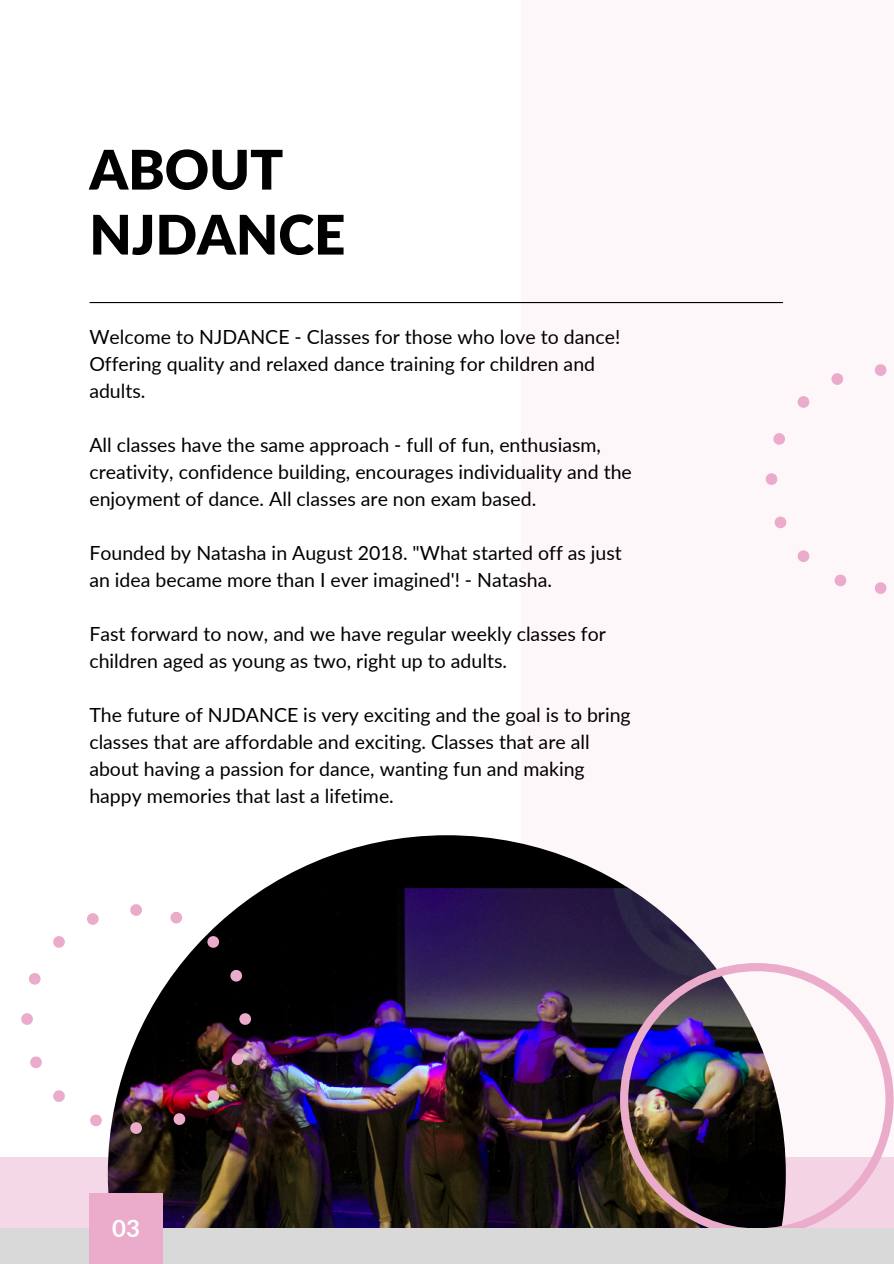
<style>
.page{position:relative;width:894px;height:1264px;background:#fff}
.page>*{position:absolute;margin:0;border:0;box-sizing:border-box;transform-origin:0 0}
.t1{font:900 54.6px "Lato";color:#000}
.t2{font:700 24px "Lato";color:#fff}
.t3{font:19.5px/27px "Lato";color:#000}
</style>
<div class="page">
<div style="left:521px;top:0;width:372px;height:1263px;background:#fdf7fa"></div>
<div style="left:0;top:1157px;width:893px;height:106px;background:#f5d8e7"></div>
<hr style="left:90px;top:302px;width:692px;height:1px;background:#000">
<img style="left:108px;top:835px;width:604px;height:393px">
<img style="left:620px;top:963px;width:273px;height:265px">
<svg style="left:21px;top:904px;width:230px;height:229px"></svg>
<svg style="left:765px;top:364px;width:122px;height:230px"></svg>
<div style="left:0;top:1228px;width:893px;height:35px;background:#d9d9d9"></div>
<div style="left:89px;top:1192px;width:74px;height:71px;background:#ebabcb"></div>
<p class="t1" style="left:89px;top:136px;width:195px">ABOUT</p>
<p class="t1" style="left:89px;top:201px;width:257px">NJDANCE</p>
<p class="t3" style="left:89px;top:323px;width:532px">Welcome to NJDANCE - Classes for those who love to dance!</p>
<h1 class="t3" style="left:89px;top:350px;width:507px">Offering quality and relaxed dance training for children and adults.</h1>
<h1 class="t3" style="left:89px;top:431px;width:544px">All classes have the same approach - full of fun, enthusiasm, creativity, confidence building, encourages individuality and the enjoyment of dance. All classes are non exam based.</h1>
<p class="t3" style="left:89px;top:539px;width:534px">Founded by Natasha in August 2018. "What started off as just an idea became more than I ever imagined'! - Natasha.</p>
<p class="t3" style="left:89px;top:620px;width:518px">Fast forward to now, and we have regular weekly classes for children aged as young as two, right up to adults.</p>
<p class="t3" style="left:89px;top:701px;width:542px">The future of NJDANCE is very exciting and the goal is to bring classes that are affordable and exciting. Classes that are all about having a passion for dance, wanting fun and making happy memories that last a lifetime.</p>
<p class="t2" style="left:112px;top:1212px;width:29px">03</p>
</div>
